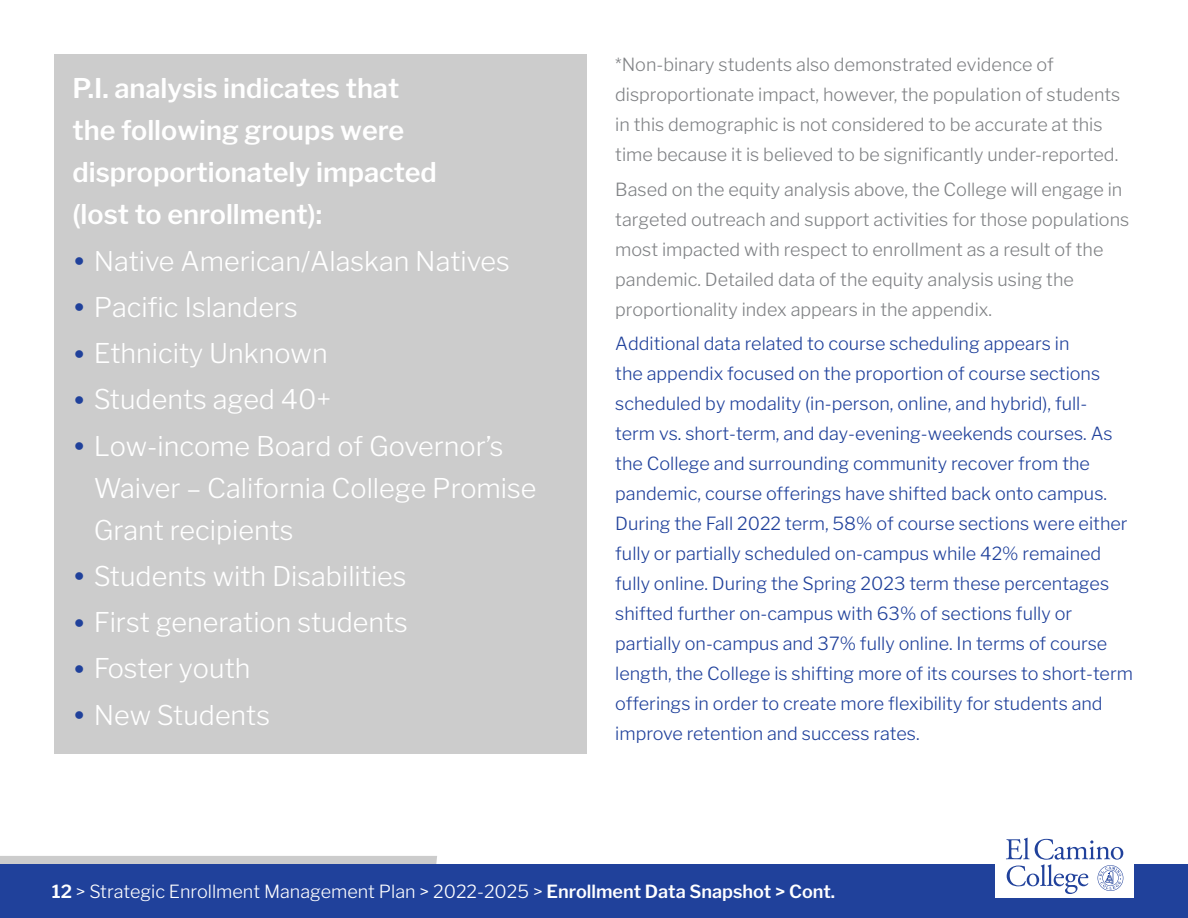
<style>
.page{position:relative;width:1188px;height:918px;background:#fff}
.page>*{position:absolute;margin:0;border:0;box-sizing:border-box;transform-origin:0 0}
.t1{font:300 27px/42px "Libre Franklin";color:#fff}
.t2{font:600 27px/42px "Libre Franklin";color:#fff}
.t3{font:300 18px/30px "Libre Franklin";color:#20419b}
.t4{font:300 18px/30px "Libre Franklin";color:#808285}
.t5{font:300 18px "Libre Franklin";color:#fff}
.s1{font-size:45px;color:#20419b}
.s2{font-weight:600}
</style>
<div class="page">
<div style="left:0;top:856px;width:437px;height:8px;background:#ccc"></div>
<div style="left:0;top:864px;width:1188px;height:54px;background:#20419b"></div>
<div style="left:995px;top:831px;width:139px;height:67px;background:#fff"></div>
<svg style="left:1006px;top:838px;width:117px;height:56px"></svg>
<div style="left:54px;top:54px;width:533px;height:699px;background:#ccc"></div>
<h1 class="t2" style="left:72px;top:68px;width:366px">P.I. analysis indicates that the following groups were disproportionately impacted (lost to enrollment):</h1>
<h1 class="t1" style="left:72px;top:240px;width:439px"><span class="s1">•</span> Native American/Alaskan Natives</h1>
<h1 class="t1" style="left:72px;top:286px;width:227px"><span class="s1">•</span> Pacific Islanders</h1>
<h1 class="t1" style="left:72px;top:332px;width:257px"><span class="s1">•</span> Ethnicity Unknown</h1>
<h1 class="t1" style="left:72px;top:379px;width:261px"><span class="s1">•</span> Students aged 40+</h1>
<h1 class="t1" style="left:94px;top:425px;width:444px;text-indent:-21px"><span class="s1">•</span> Low-income Board of Governor’s<br>Waiver – California College Promise<br>Grant recipients</h1>
<h1 class="t1" style="left:72px;top:555px;width:336px"><span class="s1">•</span> Students with Disabilities</h1>
<h1 class="t1" style="left:72px;top:601px;width:337px"><span class="s1">•</span> First generation students</h1>
<h1 class="t1" style="left:72px;top:648px;width:180px"><span class="s1">•</span> Foster youth</h1>
<h1 class="t1" style="left:72px;top:694px;width:199px"><span class="s1">•</span> New Students</h1>
<p class="t4" style="left:615px;top:50px;width:507px">*Non-binary students also demonstrated evidence of disproportionate impact, however, the population of students in this demographic is not considered to be accurate at this time because it is believed to be significantly under-reported.</p>
<p class="t4" style="left:615px;top:174px;width:516px">Based on the equity analysis above, the College will engage in targeted outreach and support activities for those populations most impacted with respect to enrollment as a result of the pandemic. Detailed data of the equity analysis using the proportionality index appears in the appendix.</p>
<p class="t3" style="left:615px;top:328px;width:519px">Additional data related to course scheduling appears in<br>the appendix focused on the proportion of course sections scheduled by modality (in-person, online, and hybrid), full-<br>term vs. short-term, and day-evening-weekends courses. As the College and surrounding community recover from the pandemic, course offerings have shifted back onto campus.<br>During the Fall 2022 term, 58% of course sections were either fully or partially scheduled on-campus while 42% remained fully online. During the Spring 2023 term these percentages shifted further on-campus with 63% of sections fully or partially on-campus and 37% fully online. In terms of course length, the College is shifting more of its courses to short-term offerings in order to create more flexibility for students and improve retention and success rates.</p>
<p class="t5" style="left:52px;top:880px;width:785px"><span class="s2">12</span> &gt; Strategic Enrollment Management Plan &gt; 2022-2025 &gt; <span class="s2">Enrollment Data Snapshot &gt; Cont.</span></p>
</div>
